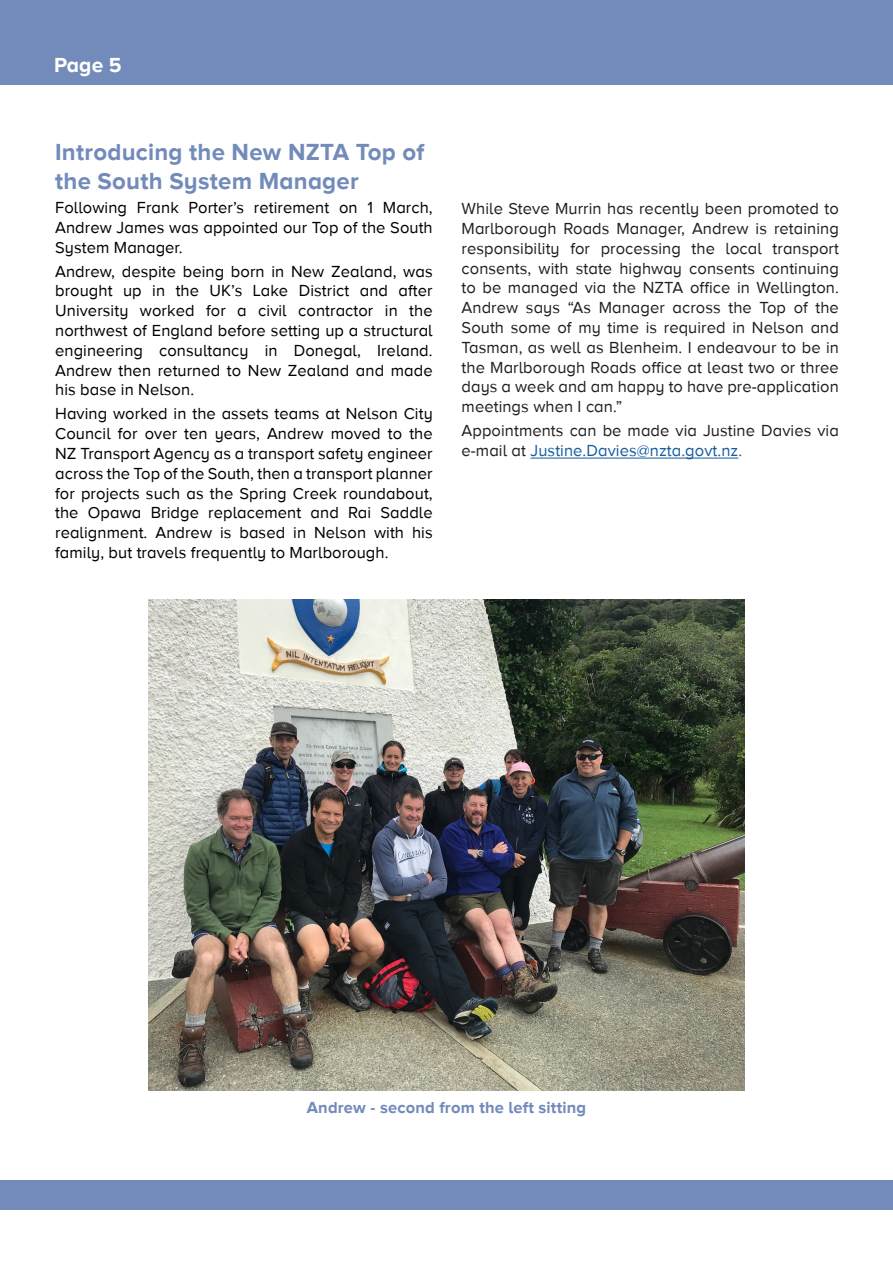
<style>
.page{position:relative;width:893px;height:1263px;background:#fff}
.page>*{position:absolute;margin:0;border:0;box-sizing:border-box;transform-origin:0 0}
.Heading_3_blue{font:700 24px/28.8px "Proxima Nova A";letter-spacing:.01em;color:#738bba}
.t1{font:700 21px "Proxima Nova A";color:#fff}
.t2{font:16.5px/19.8px "Proxima Nova A";letter-spacing:.005em;color:#000;text-align:justify}
.t3{font:16.5px/19.8px "Proxima Nova A";letter-spacing:.005em;color:#231f20;text-align:justify}
.Heading_3_blue-2{font:700 16.5px "Proxima Nova A";letter-spacing:.01em;color:#738bba}
.s1{color:#175d9e}
</style>
<div class="page">
<div style="left:0;top:1180px;width:893px;height:30px;background:#738bba"></div>
<div style="left:0;top:0;width:893px;height:85px;background:#738bba"></div>
<hr style="left:530px;top:458px;width:208px;height:1px;background:#175d9e">
<img style="left:149px;top:599px;width:595px;height:491px">
<p class="t1" style="left:54px;top:53px;width:69px">Page 5</p>
<p class="Heading_3_blue" style="left:55px;top:137px;width:371px">Introducing the New NZTA Top of the South System Manager</p>
<p class="t2" style="left:55px;top:197px;width:379px">Following Frank Porter’s retirement on 1 March, Andrew James was appointed our Top of the South System Manager.</p>
<p class="t2" style="left:55px;top:261px;width:379px">Andrew, despite being born in New Zealand, was brought up in the UK’s Lake District and after University worked for a civil contractor in the northwest of England before setting up a structural engineering consultancy in Donegal, Ireland.<br>Andrew then returned to New Zealand and made his base in Nelson.</p>
<p class="t2" style="left:55px;top:404px;width:379px">Having worked in the assets teams at Nelson City Council for over ten years, Andrew moved to the NZ Transport Agency as a transport safety engineer across the Top of the South, then a transport planner for projects such as the Spring Creek roundabout, the Opawa Bridge replacement and Rai Saddle realignment. Andrew is based in Nelson with his family, but travels frequently to Marlborough.</p>
<p class="t3" style="left:462px;top:199px;width:379px">While Steve Murrin has recently been promoted to Marlborough Roads Manager, Andrew is retaining responsibility for processing the local transport consents, with state highway consents continuing to be managed via the NZTA office in Wellington.<br>Andrew says “As Manager across the Top of the South some of my time is required in Nelson and Tasman, as well as Blenheim. I endeavour to be in the Marlborough Roads office at least two or three days a week and am happy to have pre-application meetings when I can.”</p>
<p class="t3" style="left:462px;top:421px;width:379px">Appointments can be made via Justine Davies via e-mail at <span class="s1">Justine.Davies@nzta.govt.nz.</span></p>
<p class="Heading_3_blue-2" style="left:307px;top:1097px;width:281px">Andrew - second from the left sitting</p>
</div>
